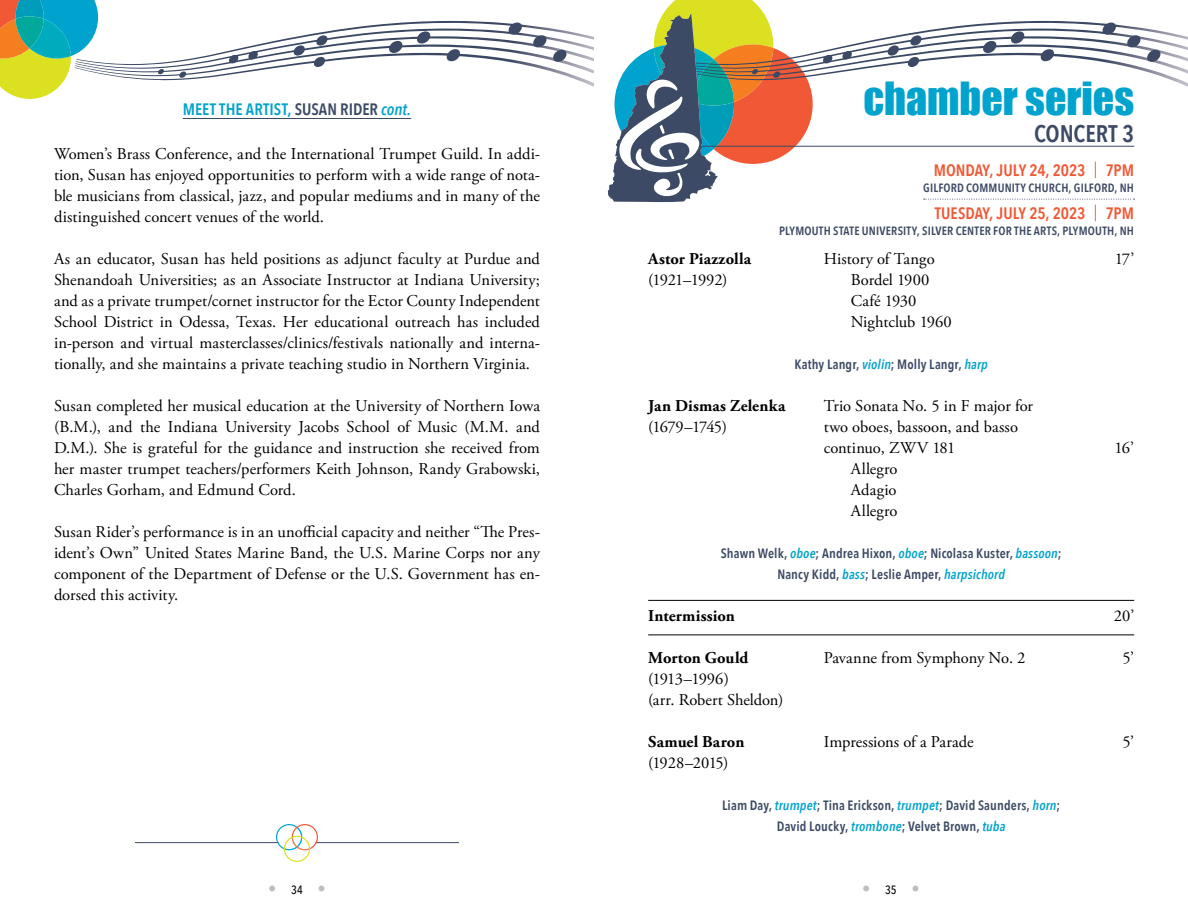
<style>
.page{position:relative;width:1188px;height:918px;background:#fff}
.page>*{position:absolute;margin:0;border:0;box-sizing:border-box;transform-origin:0 0}
.t1{font:42px "Impact";color:#00a3cd}
.t2{font:600 24px "Avenir Next Condensed";letter-spacing:-.005em;color:#3d4a65}
.t3{font:16.5px/21px "Adobe Garamond Pro";color:#000;text-align:justify}
.t4{font:700 16.5px "Adobe Garamond Pro";letter-spacing:.005em;color:#000}
.t5{font:600 16.5px "Avenir Next Condensed";letter-spacing:-.005em;color:#f15835}
.t6{font:600 16.5px "Avenir Next Condensed";color:#00a3cd}
.t7{font:16.5px "Adobe Garamond Pro";letter-spacing:-.03em;color:#000}
.t8{font:16.5px "Adobe Garamond Pro";letter-spacing:-.05em;color:#000}
.t9{font:600 13.5px/21px "Avenir Next Condensed";letter-spacing:.01em;color:#3d4a65;text-align:center}
.t10{font:600 12px "Avenir Next Condensed";letter-spacing:.015em;color:#3d4a65}
.t11{font:500 12px "Avenir Next Condensed";color:#000}
.s1{color:#3d4a65}
.s2{font-style:italic}
.s3{font-weight:400}
.s4{font-style:italic;color:#00a3cd}
</style>
<div class="page">
<hr style="left:135px;top:842px;width:324px;height:1px;background:#3d4a65">
<svg style="left:276px;top:824px;width:42px;height:38px"></svg>
<hr style="left:648px;top:600px;width:486px;height:1px;background:#000">
<hr style="left:648px;top:634px;width:486px;height:1px;background:#000">
<svg style="left:0;top:0;width:98px;height:99px;background:#85bb7f"></svg>
<img style="left:75px;top:20px;width:519px;height:67px">
<svg style="left:508px;top:22px;width:15px;height:13px"></svg>
<svg style="left:416px;top:31px;width:15px;height:13px"></svg>
<svg style="left:388px;top:40px;width:15px;height:14px"></svg>
<svg style="left:446px;top:49px;width:15px;height:13px"></svg>
<svg style="left:532px;top:35px;width:35px;height:27px"></svg>
<svg style="left:316px;top:35px;width:12px;height:11px"></svg>
<svg style="left:293px;top:45px;width:13px;height:11px"></svg>
<svg style="left:248px;top:51px;width:11px;height:9px"></svg>
<svg style="left:228px;top:54px;width:11px;height:10px"></svg>
<svg style="left:179px;top:71px;width:8px;height:7px"></svg>
<svg style="left:158px;top:69px;width:6px;height:6px"></svg>
<svg style="left:313px;top:56px;width:13px;height:12px"></svg>
<img style="left:813px;top:20px;width:375px;height:67px">
<svg style="left:1102px;top:22px;width:15px;height:13px"></svg>
<svg style="left:1010px;top:31px;width:15px;height:13px"></svg>
<svg style="left:982px;top:40px;width:15px;height:14px"></svg>
<svg style="left:1040px;top:49px;width:15px;height:13px"></svg>
<svg style="left:1126px;top:35px;width:35px;height:27px"></svg>
<svg style="left:910px;top:35px;width:12px;height:11px"></svg>
<svg style="left:887px;top:45px;width:13px;height:11px"></svg>
<svg style="left:842px;top:51px;width:11px;height:9px"></svg>
<svg style="left:822px;top:54px;width:11px;height:10px"></svg>
<svg style="left:907px;top:56px;width:13px;height:12px"></svg>
<hr style="left:648px;top:146px;width:486px;height:1px;background:#3d4a65">
<svg style="left:924px;top:199px;width:211px;height:1px"></svg>
<svg style="left:608px;top:0;width:205px;height:202px"></svg>
<hr style="left:183px;top:118px;width:228px;height:1px;background:#3d4a65">
<p class="t6" style="left:183px;top:95px;width:230px">MEET THE ARTIST, <span class="s1">SUSAN RIDER</span> <span class="s2">cont.</span></p>
<p class="t3" style="left:54px;top:144px;width:488px">Women’s Brass Conference, and the International Trumpet Guild. In addi&shy;tion, Susan has enjoyed opportunities to perform with a wide range of nota&shy;ble musicians from classical, jazz, and popular mediums and in many of the distinguished concert venues of the world.</p>
<p class="t3" style="left:54px;top:249px;width:488px">As an educator, Susan has held positions as adjunct faculty at Purdue and Shenandoah Universities; as an Associate Instructor at Indiana University; and as a private trumpet/cornet instructor for the Ector County Independent School District in Odessa, Texas. Her educational outreach has included in-person and virtual masterclasses/clinics/festivals nationally and interna&shy;tionally, and she maintains a private teaching studio in Northern Virginia.</p>
<p class="t3" style="left:54px;top:396px;width:488px">Susan completed her musical education at the University of Northern Iowa (B.M.), and the Indiana University Jacobs School of Music (M.M. and D.M.). She is grateful for the guidance and instruction she received from her master trumpet teachers/performers Keith Johnson, Randy Grabowski, Charles Gorham, and Edmund Cord.</p>
<p class="t3" style="left:54px;top:522px;width:488px">Susan Rider’s performance is in an unofficial capacity and neither “The Pres&shy;ident’s Own” United States Marine Band, the U.S. Marine Corps nor any component of the Department of Defense or the U.S. Government has en&shy;dorsed this activity.</p>
<p class="t11" style="left:291px;top:883px;width:13px">34</p>
<h1 class="t1" style="left:864px;top:66px;width:272px">chamber series</h1>
<h2 class="t2" style="left:1034px;top:113px;width:102px">CONCERT 3</h2>
<p class="t5" style="left:934px;top:155px;width:202px">MONDAY, JULY 24, 2023 <span class="s3">|</span> 7PM</p>
<p class="t10" style="left:923px;top:177px;width:212px">GILFORD COMMUNITY CHURCH, GILFORD, NH</p>
<p class="t5" style="left:935px;top:199px;width:201px">TUESDAY, JULY 25, 2023 <span class="s3">|</span> 7PM</p>
<p class="t10" style="left:779px;top:220px;width:356px">PLYMOUTH STATE UNIVERSITY, SILVER CENTER FOR THE ARTS, PLYMOUTH, NH</p>
<p class="t4" style="left:648px;top:249px;width:104px">Astor Piazzolla</p>
<p class="t3" style="left:824px;top:249px;width:113px">History of Tango</p>
<p class="t3" style="left:1115px;top:249px;width:21px">17’</p>
<p class="t7" style="left:648px;top:270px;width:81px">(1921–1992)</p>
<p class="t3" style="left:851px;top:270px;width:102px;text-align:left">Bordel 1900<br>Café 1930<br>Nightclub 1960</p>
<p class="t9" style="left:795px;top:353px;width:195px">Kathy Langr, <span class="s4">violin</span>; Molly Langr, <span class="s4">harp</span></p>
<p class="t4" style="left:648px;top:396px;width:139px">Jan Dismas Zelenka</p>
<p class="t3" style="left:824px;top:396px;width:211px">Trio Sonata No. 5 in F major for</p>
<p class="t8" style="left:648px;top:417px;width:80px">(1679–1745)</p>
<p class="t3" style="left:824px;top:417px;width:196px">two oboes, bassoon, and basso continuo, ZWV 181</p>
<p class="t3" style="left:1115px;top:438px;width:21px">16’</p>
<p class="t3" style="left:851px;top:459px;width:48px">Allegro Adagio Allegro</p>
<p class="t9" style="left:721px;top:542px;width:342px">Shawn Welk, <span class="s4">oboe</span>; Andrea Hixon, <span class="s4">oboe</span>; Nicolasa Kuster, <span class="s4">bassoon</span>;<br>Nancy Kidd, <span class="s4">bass</span>; Leslie Amper, <span class="s4">harpsichord</span></p>
<p class="t4" style="left:648px;top:606px;width:88px">Intermission</p>
<p class="t3" style="left:1114px;top:606px;width:22px">20’</p>
<p class="t4" style="left:648px;top:648px;width:102px">Morton Gould</p>
<p class="t3" style="left:824px;top:648px;width:203px">Pavanne from Symphony No. 2</p>
<p class="t3" style="left:1122px;top:648px;width:13px">5’</p>
<p class="t3" style="left:648px;top:669px;width:137px">(1913–1996)<br>(arr. Robert Sheldon)</p>
<p class="t4" style="left:648px;top:732px;width:98px">Samuel Baron</p>
<p class="t3" style="left:824px;top:732px;width:152px">Impressions of a Parade</p>
<p class="t3" style="left:1122px;top:732px;width:13px">5’</p>
<p class="t7" style="left:648px;top:753px;width:82px">(1928–2015)</p>
<p class="t9" style="left:722px;top:794px;width:340px">Liam Day, <span class="s4">trumpet</span>; Tina Erickson, <span class="s4">trumpet</span>; David Saunders, <span class="s4">horn</span>;<br>David Loucky, <span class="s4">trombone</span>; Velvet Brown, <span class="s4">tuba</span></p>
<p class="t11" style="left:885px;top:883px;width:13px">35</p>
</div>
